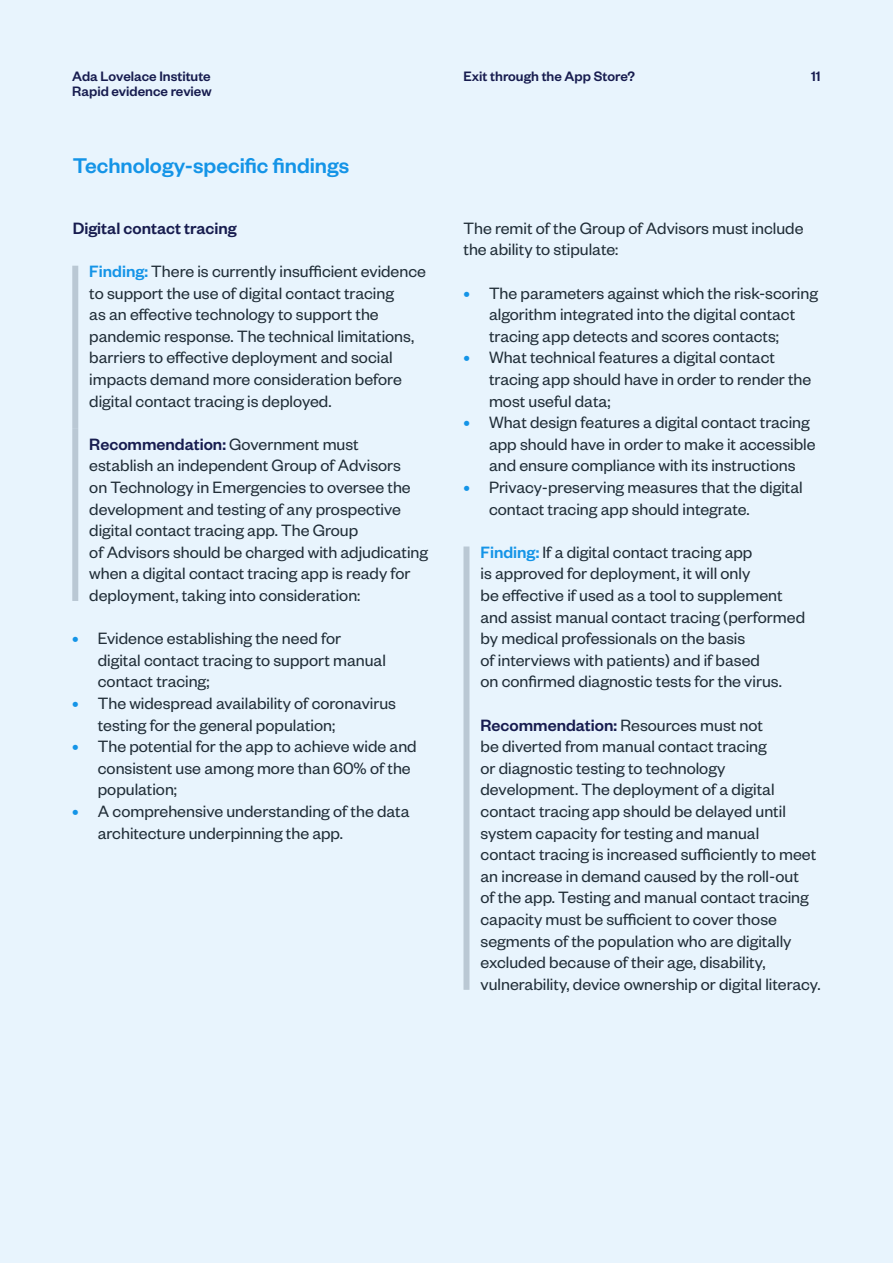
<style>
.page{position:relative;width:893px;height:1263px;background:#e8f4fd}
.page>*{position:absolute;margin:0;border:0;box-sizing:border-box;transform-origin:0 0}
.t1{font:500 23.4px "Founders Grotesk";color:#1494e7}
.t2{font:18px/21.6px "Founders Grotesk";color:#212e38}
.t3{font:500 18px "Founders Grotesk";color:#171c4f}
.t4{font:500 15px "Founders Grotesk";color:#171c4f}
.s1{font-weight:500;color:#1494e7}
.s2{font-weight:500;color:#171c4f}
</style>
<div class="page">
<div style="left:72px;top:266px;width:6px;height:162px;background:#bac8d4"></div>
<div style="left:72px;top:428px;width:6px;height:173px;background:#bac8d4"></div>
<div style="left:463px;top:546px;width:6px;height:163px;background:#bac8d4"></div>
<div style="left:463px;top:709px;width:6px;height:281px;background:#bac8d4"></div>
<p class="t4" style="left:72px;top:67px;width:140px">Ada Lovelace Institute</p>
<p class="t4" style="left:463px;top:67px;width:173px">Exit through the App Store?</p>
<p class="t4" style="left:811px;top:67px;width:11px">11</p>
<p class="t4" style="left:72px;top:82px;width:141px">Rapid evidence review</p>
<p class="t1" style="left:73px;top:150px;width:278px">Technology-specific findings</p>
<p class="t3" style="left:73px;top:217px;width:166px">Digital contact tracing</p>
<p class="t2" style="left:89px;top:259px;width:338px"><span class="s1">Finding:</span> There is currently insufficient evidence to support the use of digital contact tracing<br>as an effective technology to support the pandemic response. The technical limitations, barriers to effective deployment and social impacts demand more consideration before digital contact tracing is deployed.</p>
<p class="t2" style="left:89px;top:432px;width:340px"><span class="s2">Recommendation:</span> Government must<br>establish an independent Group of Advisors<br>on Technology in Emergencies to oversee the development and testing of any prospective digital contact tracing app. The Group<br>of Advisors should be charged with adjudicating when a digital contact tracing app is ready for deployment, taking into consideration:</p>
<p class="t2" style="left:98px;top:627px;width:290px;text-indent:-26px"><span class="s1">•</span> Evidence establishing the need for digital contact tracing to support manual contact tracing;</p>
<p class="t2" style="left:98px;top:691px;width:300px;text-indent:-26px"><span class="s1">•</span> The widespread availability of coronavirus testing for the general population;</p>
<p class="t2" style="left:98px;top:735px;width:320px;text-indent:-26px"><span class="s1">•</span> The potential for the app to achieve wide and consistent use among more than 60% of the population;</p>
<p class="t2" style="left:98px;top:799px;width:313px;text-indent:-26px"><span class="s1">•</span> A comprehensive understanding of the data architecture underpinning the app.</p>
<p class="t2" style="left:463px;top:216px;width:341px">The remit of the Group of Advisors must include the ability to stipulate:</p>
<p class="t2" style="left:489px;top:281px;width:331px;text-indent:-26px"><span class="s1">•</span> The parameters against which the risk-scoring algorithm integrated into the digital contact tracing app detects and scores contacts;</p>
<p class="t2" style="left:489px;top:346px;width:324px;text-indent:-26px"><span class="s1">•</span> What technical features a digital contact tracing app should have in order to render the most useful data;</p>
<p class="t2" style="left:489px;top:411px;width:328px;text-indent:-26px"><span class="s1">•</span> What design features a digital contact tracing app should have in order to make it accessible and ensure compliance with its instructions</p>
<p class="t2" style="left:489px;top:475px;width:315px;text-indent:-26px"><span class="s1">•</span> Privacy-preserving measures that the digital contact tracing app should integrate.</p>
<p class="t2" style="left:480px;top:540px;width:326px"><span class="s1">Finding:</span> If a digital contact tracing app<br>is approved for deployment, it will only<br>be effective if used as a tool to supplement and assist manual contact tracing (performed by medical professionals on the basis<br>of interviews with patients) and if based<br>on confirmed diagnostic tests for the virus.</p>
<p class="t2" style="left:480px;top:713px;width:342px"><span class="s2">Recommendation:</span> Resources must not<br>be diverted from manual contact tracing<br>or diagnostic testing to technology development. The deployment of a digital contact tracing app should be delayed until system capacity for testing and manual<br>contact tracing is increased sufficiently to meet an increase in demand caused by the roll-out<br>of the app. Testing and manual contact tracing capacity must be sufficient to cover those segments of the population who are digitally excluded because of their age, disability, vulnerability, device ownership or digital literacy.</p>
</div>
